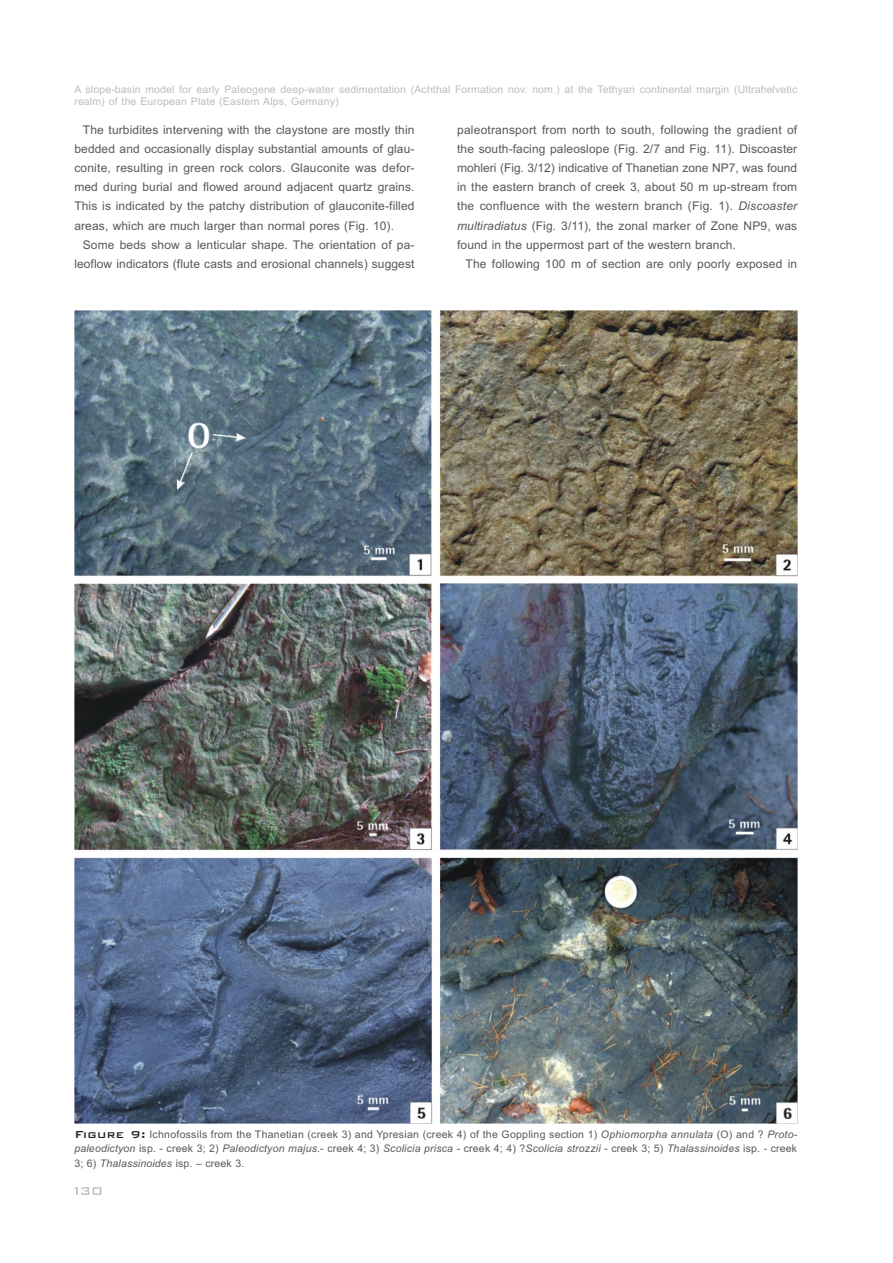
<style>
.page{position:relative;width:893px;height:1263px;background:#fff}
.page>*{position:absolute;margin:0;border:0;box-sizing:border-box;transform-origin:0 0}
.t1{font:12px/19.2px "Arial";letter-spacing:.01em;color:#57585a;text-align:justify}
.t2{font:10.5px/14.9px "Arial";letter-spacing:.025em;color:#57585a;text-align:justify}
.t3{font:10.5px/11.7px "Arial";letter-spacing:.015em;color:#bcbdc0}
.s1{font-style:italic}
.s2{font-family:"Bank Gothic BT";font-weight:500;font-size:13.5px;color:#231f20}
</style>
<div class="page">
<img style="left:74px;top:310px;width:724px;height:813px">
<svg style="left:74px;top:1187px;width:27px;height:8px"></svg>
<p class="t3" style="left:74px;top:84px;width:724px">A slope-basin model for early Paleogene deep-water sedimentation (Achthal Formation nov. nom.) at the Tethyan continental margin (Ultrahelvetic realm) of the European Plate (Eastern Alps, Germany)</p>
<p class="t1" style="left:74px;top:121px;width:342px;text-indent:9px">The turbidites intervening with the claystone are mostly thin bedded and occasionally display substantial amounts of glau&shy;conite, resulting in green rock colors. Glauconite was defor&shy;med during burial and flowed around adjacent quartz grains.<br>This is indicated by the patchy distribution of glauconite-filled areas, which are much larger than normal pores (Fig. 10).</p>
<p class="t1" style="left:74px;top:236px;width:342px;text-align:right">Some beds show a lenticular shape. The orientation of pa&shy;leoflow indicators (flute casts and erosional channels) suggest</p>
<p class="t1" style="left:457px;top:121px;width:342px">paleotransport from north to south, following the gradient of the south-facing paleoslope (Fig. 2/7 and Fig. 11). Discoaster mohleri (Fig. 3/12) indicative of Thanetian zone NP7, was found in the eastern branch of creek 3, about 50 m up-stream from the confluence with the western branch (Fig. 1). <span class="s1">Discoaster multiradiatus</span> (Fig. 3/11), the zonal marker of Zone NP9, was found in the uppermost part of the western branch.</p>
<p class="t1" style="left:466px;top:255px;width:333px">The following 100 m of section are only poorly exposed in</p>
<p class="t2" style="left:74px;top:1127px;width:724px"><span class="s2">Figure 9:</span> Ichnofossils from the Thanetian (creek 3) and Ypresian (creek 4) of the Goppling section 1) <span class="s1">Ophiomorpha annulata</span> (O) and ? <span class="s1">Proto&shy;paleodictyon</span> isp. - creek 3; 2) <span class="s1">Paleodictyon majus</span>.- creek 4; 3) <span class="s1">Scolicia prisca</span> - creek 4; 4) ?<span class="s1">Scolicia strozzii</span> - creek 3; 5) <span class="s1">Thalassinoides</span> isp. - creek 3; 6) <span class="s1">Thalassinoides</span> isp. – creek 3.</p>
</div>
